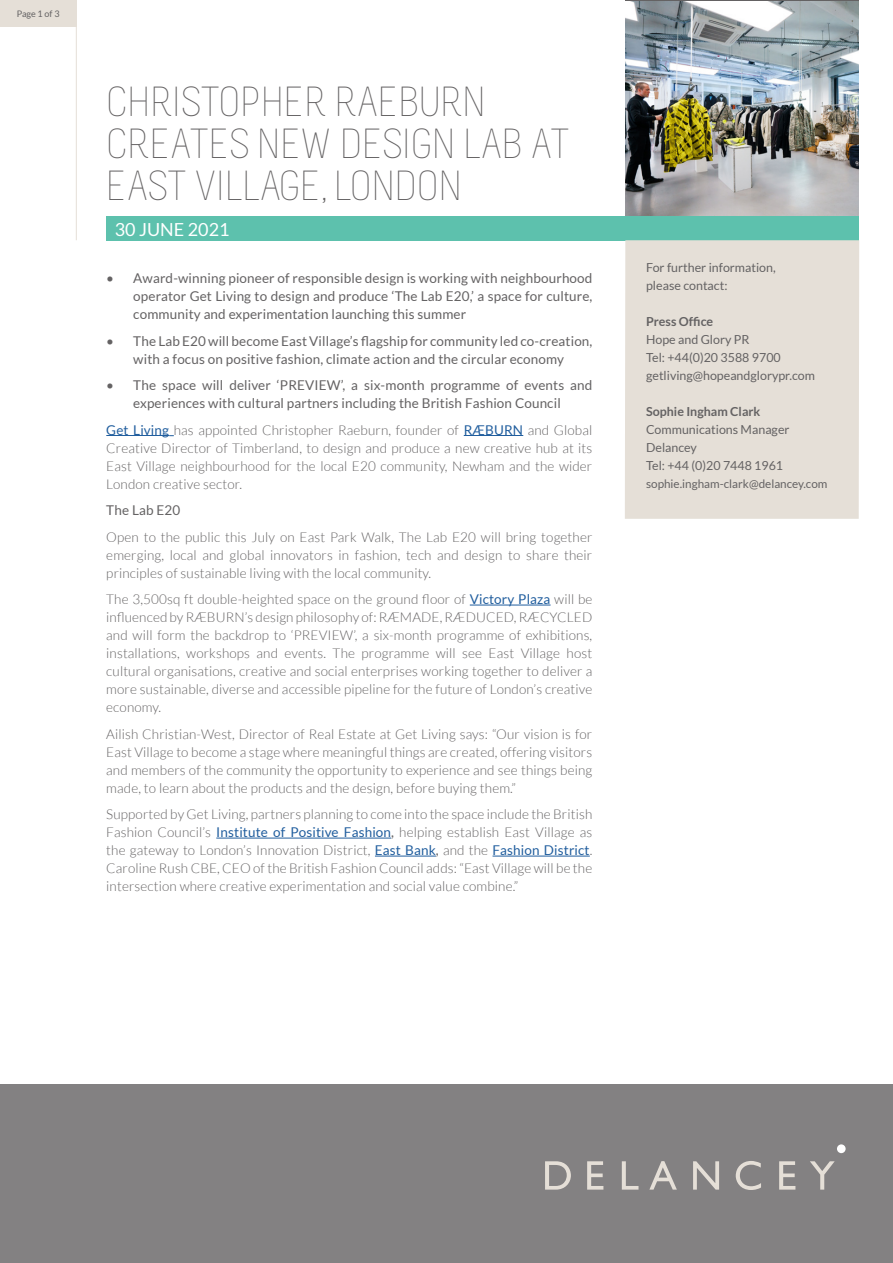
<style>
.page{position:relative;width:893px;height:1263px;background:#fff}
.page>*{position:absolute;margin:0;border:0;box-sizing:border-box;transform-origin:0 0}
.t1{font:300 42px/42px "Melbourne";letter-spacing:-.015em;color:#646263}
.t2{font:18px "Lato";color:#fff}
.t3{font:300 13.5px/18px "Lato";letter-spacing:.01em;color:#646263;text-align:justify}
.t4{font:13.5px/18px "Lato";letter-spacing:.01em;color:#646263;text-align:center}
.t5{font:12.45px/18px "Lato";color:#646263}
.t6{font:700 12.45px "Lato";color:#646263}
.t7{font:11.7px "Lato";color:#646263}
.t8{font:9px "Lato";color:#646263}
.s1{font-weight:400;color:#215e9e}
.s2{font-weight:400}
</style>
<div class="page">
<div style="left:0;top:1084px;width:893px;height:179px;background:#838182"></div>
<div style="left:837px;top:1144px;width:9px;height:9px;background:#fff;border-radius:50%"></div>
<svg style="left:545px;top:1161px;width:26px;height:28px"></svg>
<svg style="left:587px;top:1161px;width:16px;height:28px"></svg>
<svg style="left:622px;top:1161px;width:16px;height:28px"></svg>
<svg style="left:649px;top:1161px;width:28px;height:28px"></svg>
<svg style="left:693px;top:1161px;width:26px;height:28px"></svg>
<svg style="left:736px;top:1161px;width:25px;height:29px"></svg>
<svg style="left:779px;top:1161px;width:16px;height:28px"></svg>
<svg style="left:810px;top:1161px;width:25px;height:28px"></svg>
<div style="left:0;top:0;width:76px;height:27px;background:#e5dfd7"></div>
<hr style="left:76px;top:0;width:1px;height:240px;background:#e5dfd7">
<img style="left:625px;top:1px;width:234px;height:216px">
<hr style="left:106px;top:435px;width:63px;height:1px;background:#215e9e">
<hr style="left:464px;top:435px;width:59px;height:1px;background:#215e9e">
<hr style="left:470px;top:605px;width:81px;height:1px;background:#215e9e">
<hr style="left:216px;top:838px;width:175px;height:1px;background:#215e9e">
<hr style="left:375px;top:856px;width:61px;height:1px;background:#215e9e">
<hr style="left:493px;top:856px;width:97px;height:1px;background:#215e9e">
<div style="left:106px;top:217px;width:753px;height:24px;background:#5dc1ad"></div>
<div style="left:625px;top:240px;width:234px;height:279px;background:#e5dfd7"></div>
<p class="t8" style="left:17px;top:9px;width:44px">Page 1 of 3</p>
<h1 class="t1" style="left:106px;top:81px;width:465px">CHRISTOPHER RAEBURN<br>CREATES NEW DESIGN LAB AT<br>EAST VILLAGE, LONDON</h1>
<h2 class="t2" style="left:115px;top:219px;width:116px">30 JUNE 2021</h2>
<p class="t4" style="left:133px;top:269px;width:461px;text-align:justify;text-indent:-27px">• Award-winning pioneer of responsible design is working with neighbourhood operator Get Living to design and produce ‘The Lab E20,’ a space for culture, community and experimentation launching this summer</p>
<p class="t4" style="left:106px;top:332px;width:488px">• The Lab E20 will become East Village’s flagship for community led co-creation, with a focus on positive fashion, climate action and the circular economy</p>
<p class="t4" style="left:106px;top:376px;width:488px">• The space will deliver ‘PREVIEW’, a six-month programme of events and experiences with cultural partners including the British Fashion Council</p>
<p class="t3" style="left:106px;top:421px;width:488px"><span class="s1">Get Living</span> has appointed Christopher Raeburn, founder of <span class="s1">RÆBURN</span> and Global Creative Director of Timberland, to design and produce a new creative hub at its East Village neighbourhood for the local E20 community, Newham and the wider London creative sector.</p>
<p class="t4" style="left:106px;top:501px;width:75px">The Lab E20</p>
<p class="t3" style="left:106px;top:528px;width:488px">Open to the public this July on East Park Walk, The Lab E20 will bring together emerging, local and global innovators in fashion, tech and design to share their principles of sustainable living with the local community.</p>
<p class="t3" style="left:106px;top:590px;width:488px">The 3,500sq ft double-heighted space on the ground floor of <span class="s1">Victory Plaza</span> will be influenced by RÆBURN’s design philosophy of: RÆMADE, RÆDUCED, RÆCYCLED and will form the backdrop to ‘PREVIEW’, a six-month programme of exhibitions, installations, workshops and events. The programme will see East Village host cultural organisations, creative and social enterprises working together to deliver a more sustainable, diverse and accessible pipeline for the future of London’s creative economy.</p>
<p class="t3" style="left:106px;top:725px;width:488px">Ailish Christian-West, Director of Real Estate at Get Living says: “Our vision is for East Village to become a stage where meaningful things are created, offering visitors and members of the community the opportunity to experience and see things being made, to learn about the products and the design, before buying them.”</p>
<p class="t3" style="left:106px;top:805px;width:488px">Supported by Get Living, partners planning to come into the space include the British Fashion Council’s <span class="s1">Institute of Positive Fashion</span><span class="s2">,</span> helping establish East Village as the gateway to London’s Innovation District, <span class="s1">East Bank</span><span class="s2">,</span> and the <span class="s1">Fashion District</span>.<br>Caroline Rush CBE, CEO of the British Fashion Council adds: “East Village will be the intersection where creative experimentation and social value combine.”</p>
<p class="t5" style="left:646px;top:258px;width:131px">For further information, please contact:</p>
<p class="t6" style="left:646px;top:314px;width:69px">Press Office</p>
<p class="t5" style="left:646px;top:330px;width:170px">Hope and Glory PR<br>Tel: +44(0)20 3588 9700 getliving@hopeandglorypr.com</p>
<p class="t6" style="left:646px;top:404px;width:116px">Sophie Ingham Clark</p>
<p class="t5" style="left:646px;top:420px;width:145px">Communications Manager<br>Delancey<br>Tel: +44 (0)20 7448 1961</p>
<p class="t7" style="left:646px;top:477px;width:183px">sophie.ingham-clark@delancey.com</p>
</div>
